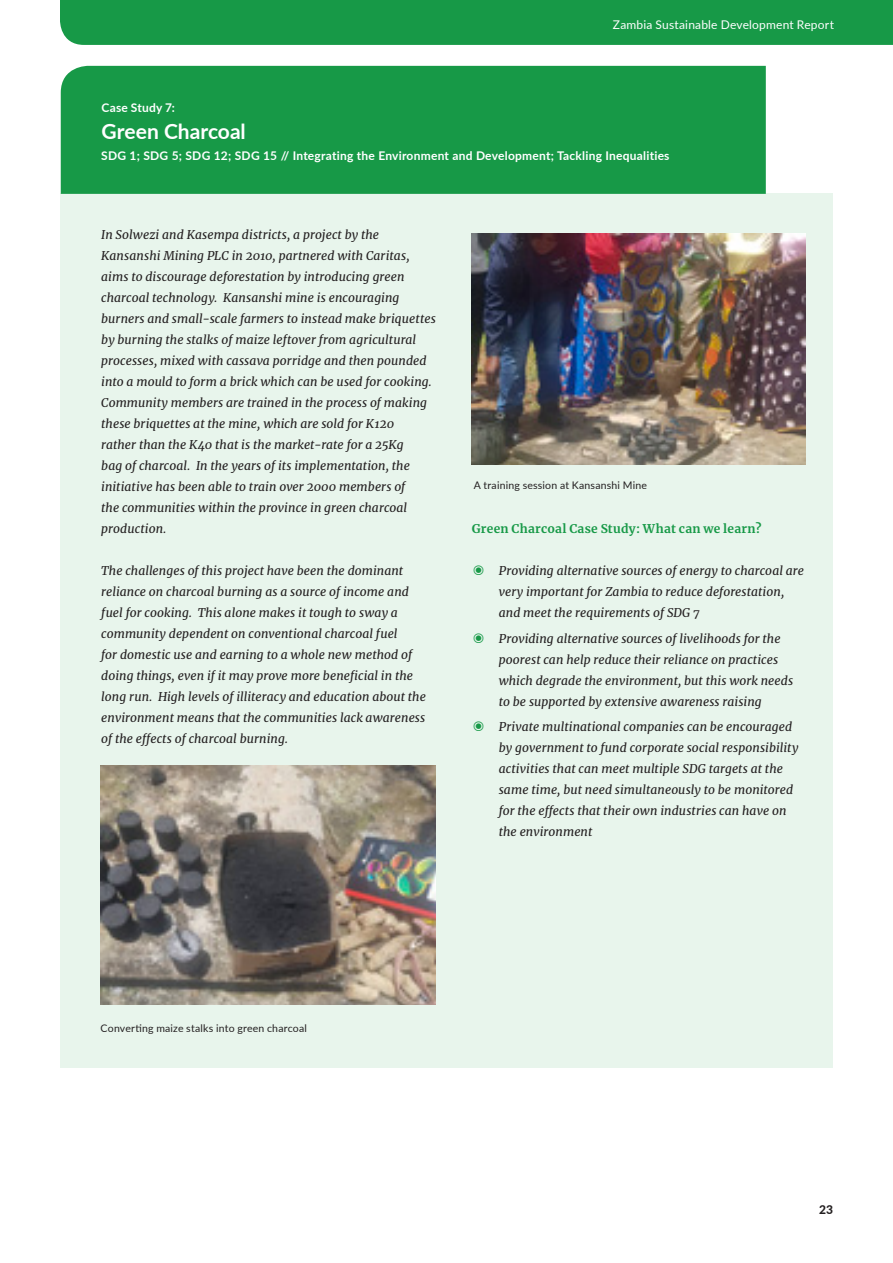
<style>
.page{position:relative;width:893px;height:1263px;background:#fff}
.page>*{position:absolute;margin:0;border:0;box-sizing:border-box;transform-origin:0 0}
.Case_Study_Titles{font:700 21px "Lato";color:#fff}
.Body_text{font:italic 12px/21px "Merriweather";letter-spacing:.005em;color:#231f20}
.Body_Text{font:700 12px "Lato";letter-spacing:.02em;color:#fff}
.Body_text-2{font:700 12px "Merriweather";letter-spacing:.025em;color:#179947}
.t1{font:12px "Lato";letter-spacing:.015em;color:#fff}
.Report_Title{font:700 12px "Lato";letter-spacing:.015em;color:#fff}
.t2{font:800 12px "Lato";color:#231f20}
.Main_Subtitle{font:10.5px "Lato";letter-spacing:.02em;color:#231f20}
.s1{font-family:"Krungthep";font-style:normal;font-size:16.5px;color:#179947}
</style>
<div class="page">
<div style="left:60px;top:0;width:833px;height:45px;background:#179947"></div>
<div style="left:61px;top:66px;width:705px;height:128px;background:#179947"></div>
<div style="left:61px;top:194px;width:772px;height:874px;background:#e8f5ec"></div>
<img style="left:100px;top:765px;width:335px;height:239px">
<img style="left:472px;top:233px;width:334px;height:231px">
<p class="Report_Title" style="left:101px;top:99px;width:75px">Case Study 7:</p>
<p class="Case_Study_Titles" style="left:101px;top:116px;width:146px">Green Charcoal</p>
<p class="t1" style="left:613px;top:16px;width:223px">Zambia Sustainable Development Report</p>
<p class="Body_Text" style="left:101px;top:147px;width:570px">SDG 1; SDG 5; SDG 12; SDG 15 // Integrating the Environment and Development; Tackling Inequalities</p>
<p class="Body_text" style="left:101px;top:224px;width:336px">In Solwezi and Kasempa districts, a project by the Kansanshi Mining PLC in 2010, partnered with Caritas, aims to discourage deforestation by introducing green charcoal technology. Kansanshi mine is encouraging burners and small-scale farmers to instead make briquettes by burning the stalks of maize leftover from agricultural processes, mixed with cassava porridge and then pounded into a mould to form a brick which can be used for cooking.<br>Community members are trained in the process of making these briquettes at the mine, which are sold for K120<br>rather than the K40 that is the market-rate for a 25Kg<br>bag of charcoal. In the years of its implementation, the initiative has been able to train over 2000 members of<br>the communities within the province in green charcoal production.</p>
<p class="Body_text" style="left:101px;top:560px;width:326px">The challenges of this project have been the dominant reliance on charcoal burning as a source of income and fuel for cooking. This alone makes it tough to sway a community dependent on conventional charcoal fuel<br>for domestic use and earning to a whole new method of doing things, even if it may prove more beneficial in the long run. High levels of illiteracy and education about the environment means that the communities lack awareness of the effects of charcoal burning.</p>
<p class="Main_Subtitle" style="left:474px;top:477px;width:175px">A training session at Kansanshi Mine</p>
<p class="Body_text-2" style="left:472px;top:521px;width:291px">Green Charcoal Case Study: What can we learn?</p>
<p class="Body_text" style="left:499px;top:560px;width:307px;text-indent:-27px"><span class="s1">๏</span> Providing alternative sources of energy to charcoal are very important for Zambia to reduce deforestation, and meet the requirements of SDG 7</p>
<p class="Body_text" style="left:499px;top:628px;width:296px;text-indent:-27px"><span class="s1">๏</span> Providing alternative sources of livelihoods for the poorest can help reduce their reliance on practices which degrade the environment, but this work needs to be supported by extensive awareness raising</p>
<p class="Body_text" style="left:499px;top:716px;width:301px;text-indent:-27px"><span class="s1">๏</span> Private multinational companies can be encouraged by government to fund corporate social responsibility activities that can meet multiple SDG targets at the same time, but need simultaneously to be monitored for the effects that their own industries can have on the environment</p>
<p class="Main_Subtitle" style="left:101px;top:1021px;width:208px">Converting maize stalks into green charcoal</p>
<p class="t2" style="left:819px;top:1201px;width:15px">23</p>
</div>
